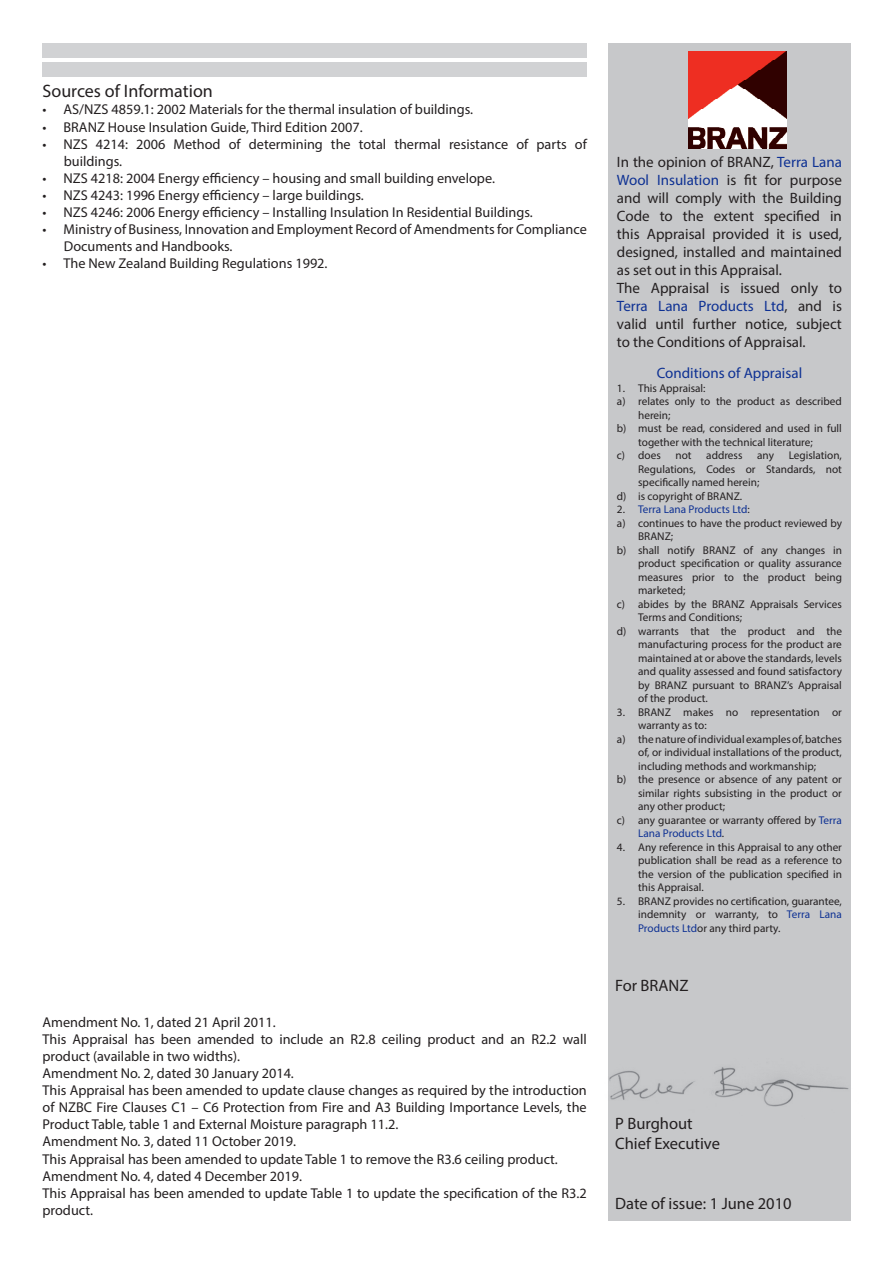
<style>
.page{position:relative;width:893px;height:1263px;background:#fff}
.page>*{position:absolute;margin:0;border:0;box-sizing:border-box;transform-origin:0 0}
.Heading_3{font:18px "Myriad Pro";color:#231f20}
.Signees{font:16.5px "Myriad Pro";color:#231f20}
.Opinion{font:15px/18px "Myriad Pro";color:#231f20;text-align:justify}
.Conditions_Title{font:15px "Myriad Pro";color:#0e3193}
.Body_Text{font:14.25px/17.1px "Myriad Pro";color:#231f20}
.Conditions_Indent{font:11.25px/13.5px "Myriad Pro";color:#231f20;text-align:justify}
.Conditions_Indent-2{font:11.25px "Myriad Pro";color:#0e3193}
.s1{color:#0e3193}
.s2{color:#231f20}
</style>
<div class="page">
<div style="left:608px;top:43px;width:242px;height:1177px;background:#c7c8ca"></div>
<div style="left:43px;top:43px;width:544px;height:15px;background:#d1d2d4"></div>
<div style="left:43px;top:62px;width:544px;height:15px;background:#d1d2d4"></div>
<img style="left:689px;top:51px;width:98px;height:98px">
<img style="left:609px;top:1059px;width:242px;height:59px">
<p class="Heading_3" style="left:43px;top:80px;width:172px">Sources of Information</p>
<p class="Body_Text" style="left:43px;top:101px;width:432px">• AS/NZS 4859.1: 2002 Materials for the thermal insulation of buildings.</p>
<p class="Body_Text" style="left:43px;top:118px;width:322px">• BRANZ House Insulation Guide, Third Edition 2007.</p>
<p class="Body_Text" style="left:64px;top:135px;width:525px;text-indent:-21px">• NZS 4214: 2006 Method of determining the total thermal resistance of parts of buildings.</p>
<p class="Body_Text" style="left:43px;top:169px;width:454px">• NZS 4218: 2004 Energy efficiency – housing and small building envelope.</p>
<p class="Body_Text" style="left:43px;top:186px;width:323px">• NZS 4243: 1996 Energy efficiency – large buildings.</p>
<p class="Body_Text" style="left:43px;top:204px;width:492px">• NZS 4246: 2006 Energy efficiency – Installing Insulation In Residential Buildings.</p>
<p class="Body_Text" style="left:64px;top:221px;width:525px;text-indent:-21px">• Ministry of Business, Innovation and Employment Record of Amendments for Compliance<br>Documents and Handbooks.</p>
<p class="Body_Text" style="left:43px;top:255px;width:287px">• The New Zealand Building Regulations 1992.</p>
<p class="Body_Text" style="left:43px;top:1013px;width:235px">Amendment No. 1, dated 21 April 2011.</p>
<p class="Body_Text" style="left:43px;top:1030px;width:546px">This Appraisal has been amended to include an R2.8 ceiling product and an R2.2 wall product (available in two widths).</p>
<p class="Body_Text" style="left:43px;top:1064px;width:253px">Amendment No. 2, dated 30 January 2014.</p>
<p class="Body_Text" style="left:43px;top:1081px;width:546px;text-align:justify">This Appraisal has been amended to update clause changes as required by the introduction of NZBC Fire Clauses C1 – C6 Protection from Fire and A3 Building Importance Levels, the Product Table, table 1 and External Moisture paragraph 11.2.</p>
<p class="Body_Text" style="left:43px;top:1133px;width:255px">Amendment No. 3, dated 11 October 2019.</p>
<p class="Body_Text" style="left:43px;top:1150px;width:517px">This Appraisal has been amended to update Table 1 to remove the R3.6 ceiling product.</p>
<p class="Body_Text" style="left:43px;top:1167px;width:261px">Amendment No. 4, dated 4 December 2019.</p>
<p class="Body_Text" style="left:43px;top:1184px;width:546px">This Appraisal has been amended to update Table 1 to update the specification of the R3.2 product.</p>
<p class="Opinion" style="left:617px;top:153px;width:227px">In the opinion of BRANZ, <span class="s1">Terra Lana Wool Insulation</span> is fit for purpose and will comply with the Building Code to the extent specified in this Appraisal provided it is used, designed, installed and maintained as set out in this Appraisal.</p>
<p class="Opinion" style="left:617px;top:279px;width:227px">The Appraisal is issued only to <span class="s1">Terra Lana Products Ltd</span>, and is valid until further notice, subject to the Conditions of Appraisal.</p>
<p class="Conditions_Title" style="left:657px;top:364px;width:147px">Conditions of Appraisal</p>
<p class="Conditions_Indent" style="left:617px;top:381px;width:90px">1. This Appraisal:</p>
<p class="Conditions_Indent" style="left:638px;top:394px;width:205px;text-indent:-21px">a) relates only to the product as described herein;</p>
<p class="Conditions_Indent" style="left:638px;top:421px;width:205px;text-indent:-21px">b) must be read, considered and used in full together with the technical literature;</p>
<p class="Conditions_Indent" style="left:617px;top:448px;width:45px">c) does</p>
<p class="Conditions_Indent" style="left:675px;top:448px;width:18px">not</p>
<p class="Conditions_Indent" style="left:706px;top:448px;width:38px">address</p>
<p class="Conditions_Indent" style="left:757px;top:448px;width:18px">any</p>
<p class="Conditions_Indent" style="left:638px;top:448px;width:205px;text-indent:151px">Legislation, Regulations, Codes or Standards, not specifically named herein;</p>
<p class="Conditions_Indent" style="left:617px;top:489px;width:127px">d) is copyright of BRANZ.</p>
<p class="Conditions_Indent-2" style="left:617px;top:502px;width:135px"><span class="s2">2.</span> Terra Lana Products Ltd<span class="s2">:</span></p>
<p class="Conditions_Indent" style="left:638px;top:516px;width:205px;text-indent:-21px">a) continues to have the product reviewed by<br>BRANZ;</p>
<p class="Conditions_Indent" style="left:638px;top:543px;width:205px;text-indent:-21px">b) shall notify BRANZ of any changes in product specification or quality assurance measures prior to the product being marketed;</p>
<p class="Conditions_Indent" style="left:638px;top:597px;width:205px;text-indent:-21px">c) abides by the BRANZ Appraisals Services<br>Terms and Conditions;</p>
<p class="Conditions_Indent" style="left:638px;top:624px;width:205px;text-indent:-21px">d) warrants that the product and the manufacturing process for the product are maintained at or above the standards, levels and quality assessed and found satisfactory by BRANZ pursuant to BRANZ’s Appraisal of the product.</p>
<p class="Conditions_Indent" style="left:638px;top:705px;width:205px;text-indent:-21px">3. BRANZ makes no representation or warranty as to:</p>
<p class="Conditions_Indent" style="left:638px;top:732px;width:205px;text-indent:-21px">a) the nature of individual examples of, batches of, or individual installations of the product, including methods and workmanship;</p>
<p class="Conditions_Indent" style="left:638px;top:772px;width:205px;text-indent:-21px">b) the presence or absence of any patent or similar rights subsisting in the product or any other product;</p>
<p class="Conditions_Indent" style="left:638px;top:813px;width:205px;text-indent:-21px">c) any guarantee or warranty offered by <span class="s1">Terra<br>Lana Products Ltd</span>.</p>
<p class="Conditions_Indent" style="left:638px;top:840px;width:205px;text-indent:-21px">4. Any reference in this Appraisal to any other publication shall be read as a reference to the version of the publication specified in this Appraisal.</p>
<p class="Conditions_Indent" style="left:638px;top:894px;width:205px;text-indent:-21px">5. BRANZ provides no certification, guarantee, indemnity or warranty, to <span class="s1">Terra Lana Products Ltd</span>or any third party.</p>
<p class="Signees" style="left:615px;top:975px;width:75px">For BRANZ</p>
<p class="Signees" style="left:615px;top:1113px;width:79px">P Burghout</p>
<p class="Signees" style="left:615px;top:1133px;width:106px">Chief Executive</p>
<p class="Signees" style="left:615px;top:1193px;width:178px">Date of issue: 1 June 2010</p>
</div>
